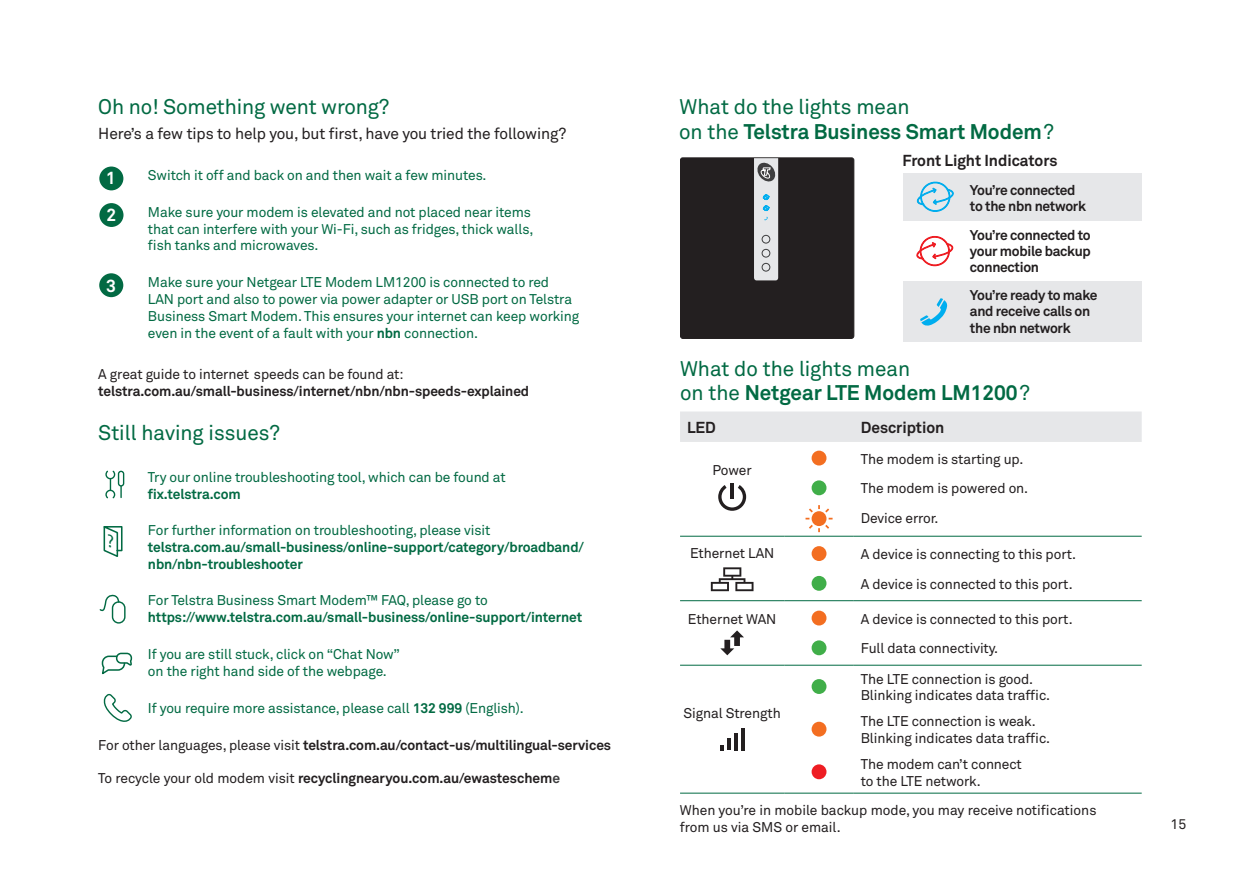
<style>
.page{position:relative;width:1241px;height:893px;background:#fff}
.page>*{position:absolute;margin:0;border:0;box-sizing:border-box;transform-origin:0 0}
.t1{font:21px/24.5px "Telstra Akkurat";color:#026a43}
.t2{font:700 17.68px "Telstra Akkurat";color:#fff}
.t3{font:15.75px "Telstra Akkurat";letter-spacing:-.005em;color:#231f20}
.t4{font:700 15.75px "Telstra Akkurat";color:#231f20}
.t5{font:14px/16.8px "Telstra Akkurat";letter-spacing:-.005em;color:#026a43}
.t6{font:14px/16.8px "Telstra Akkurat";letter-spacing:-.005em;color:#231f20}
.t7{font:700 14px/16.1px "Telstra Akkurat";letter-spacing:-.015em;color:#231f20}
.t8{font:700 14px/16.8px "Telstra Akkurat";letter-spacing:-.005em;color:#026a43}
.s1{font-weight:700}
.s2{font-weight:400}
.s3{color:#3e3e3f}
</style>
<div class="page">
<div style="left:902px;top:174px;width:239px;height:47px;background:#e6e7e9"></div>
<div style="left:902px;top:281px;width:239px;height:60px;background:#e6e7e9"></div>
<div style="left:99px;top:203px;width:24px;height:24px;background:#026a43;border-radius:50%"></div>
<div style="left:99px;top:273px;width:24px;height:24px;background:#026a43;border-radius:50%"></div>
<div style="left:99px;top:167px;width:24px;height:23px;background:#026a43;border-radius:50%"></div>
<svg style="left:916px;top:181px;width:38px;height:31px"></svg>
<svg style="left:916px;top:236px;width:38px;height:31px"></svg>
<svg style="left:920px;top:298px;width:27px;height:28px"></svg>
<div style="left:112px;top:601px;width:13px;height:23px;border:1px solid #026a43;border-radius:6px"></div>
<svg style="left:100px;top:595px;width:20px;height:18px"></svg>
<svg style="left:104px;top:694px;width:28px;height:28px"></svg>
<svg style="left:102px;top:653px;width:30px;height:21px"></svg>
<svg style="left:105px;top:471px;width:19px;height:27px"></svg>
<div style="left:680px;top:158px;width:173px;height:180px;background:#231f20;border-radius:2px"></div>
<div style="left:680px;top:157px;width:174px;height:182px;border:1px solid #231f20;border-radius:2px"></div>
<svg style="left:751px;top:157px;width:31px;height:124px"></svg>
<div style="left:680px;top:411px;width:461px;height:31px;background:#e6e7e9"></div>
<hr style="left:680px;top:536px;width:104px;height:1px;background:#026a43">
<hr style="left:784px;top:536px;width:69px;height:1px;background:#026a43">
<hr style="left:853px;top:536px;width:288px;height:1px;background:#026a43">
<hr style="left:680px;top:600px;width:104px;height:1px;background:#026a43">
<hr style="left:784px;top:600px;width:69px;height:1px;background:#026a43">
<hr style="left:853px;top:600px;width:288px;height:1px;background:#026a43">
<hr style="left:680px;top:665px;width:104px;height:1px;background:#026a43">
<hr style="left:784px;top:665px;width:69px;height:1px;background:#026a43">
<hr style="left:853px;top:665px;width:288px;height:1px;background:#026a43">
<hr style="left:680px;top:793px;width:104px;height:1px;background:#026a43">
<hr style="left:784px;top:793px;width:69px;height:1px;background:#026a43">
<hr style="left:853px;top:793px;width:288px;height:1px;background:#026a43">
<hr style="left:730px;top:483px;width:3px;height:15px;background:#231f20">
<svg style="left:718px;top:485px;width:28px;height:26px"></svg>
<div style="left:811px;top:451px;width:15px;height:14px;background:#f36e21;border-radius:50%"></div>
<div style="left:811px;top:480px;width:15px;height:15px;background:#40ae49;border-radius:50%"></div>
<div style="left:811px;top:511px;width:15px;height:15px;background:#f36e21;border-radius:50%"></div>
<svg style="left:825px;top:508px;width:4px;height:4px"></svg>
<svg style="left:825px;top:525px;width:4px;height:4px"></svg>
<svg style="left:710px;top:567px;width:43px;height:24px"></svg>
<div style="left:811px;top:546px;width:15px;height:15px;background:#f36e21;border-radius:50%"></div>
<div style="left:811px;top:576px;width:15px;height:15px;background:#40ae49;border-radius:50%"></div>
<svg style="left:720px;top:630px;width:24px;height:25px"></svg>
<div style="left:811px;top:611px;width:15px;height:14px;background:#f36e21;border-radius:50%"></div>
<div style="left:811px;top:640px;width:15px;height:15px;background:#40ae49;border-radius:50%"></div>
<svg style="left:741px;top:728px;width:3px;height:22px"></svg>
<svg style="left:734px;top:733px;width:3px;height:17px"></svg>
<svg style="left:727px;top:738px;width:3px;height:12px"></svg>
<svg style="left:720px;top:745px;width:3px;height:5px"></svg>
<div style="left:811px;top:679px;width:15px;height:15px;background:#40ae49;border-radius:50%"></div>
<div style="left:811px;top:722px;width:15px;height:15px;background:#f36e21;border-radius:50%"></div>
<div style="left:811px;top:764px;width:15px;height:15px;background:#ee1d23;border-radius:50%"></div>
<svg style="left:103px;top:526px;width:19px;height:31px"></svg>
<h3 class="t1" style="left:98px;top:95px;width:292px">Oh no! Something went wrong?</h3>
<p class="t3" style="left:98px;top:124px;width:469px">Here’s a few tips to help you, but first, have you tried the following?</p>
<p class="t5" style="left:148px;top:167px;width:340px">Switch it off and back on and then wait a few minutes.</p>
<p class="t5" style="left:148px;top:204px;width:387px">Make sure your modem is elevated and not placed near items that can interfere with your Wi-Fi, such as fridges, thick walls, fish tanks and microwaves.</p>
<p class="t5" style="left:148px;top:274px;width:433px">Make sure your Netgear LTE Modem LM1200 is connected to red<br>LAN port and also to power via power adapter or USB port on Telstra Business Smart Modem. This ensures your internet can keep working even in the event of a fault with your <span class="s1">nbn</span> connection.</p>
<p class="t7" style="left:98px;top:366px;width:432px;line-height:16.8px"><span class="s2">A great guide to internet speeds can be found at: </span>telstra.com.au/small-business/internet/nbn/nbn-speeds-explained</p>
<h3 class="t1" style="left:98px;top:421px;width:183px">Still having issues?</h3>
<p class="t5" style="left:148px;top:469px;width:359px">Try our online troubleshooting tool, which can be found at <span class="s1">fix.telstra.com</span></p>
<p class="t8" style="left:148px;top:522px;width:437px"><span class="s2">For further information on troubleshooting, please visit </span>telstra.com.au/small-business/online-support/category/broadband/ nbn/nbn-troubleshooter</p>
<p class="t8" style="left:148px;top:592px;width:435px"><span class="s2">For Telstra Business Smart Modem™ FAQ, please go to </span>https://www.telstra.com.au/small-business/online-support/internet</p>
<p class="t5" style="left:148px;top:646px;width:253px">If you are still stuck, click on “Chat Now” on the right hand side of the webpage.</p>
<p class="t5" style="left:148px;top:700px;width:377px">If you require more assistance, please call <span class="s1">132 999</span> (English).</p>
<p class="t7" style="left:98px;top:737px;width:514px"><span class="s2">For other languages, please visit</span> telstra.com.au/contact-us/multilingual-services</p>
<p class="t7" style="left:98px;top:770px;width:463px"><span class="s2">To recycle your old modem visit</span> recyclingnearyou.com.au/ewasteschem<span class="s3">e</span></p>
<p class="t2" style="left:106px;top:167px;width:11px">1</p>
<p class="t2" style="left:106px;top:204px;width:11px">2</p>
<p class="t2" style="left:106px;top:275px;width:11px">3</p>
<h3 class="t1" style="left:679px;top:95px;width:376px">What do the lights mean<br>on the <span class="s1">Telstra Business Smart Modem</span>?</h3>
<h4 class="t4" style="left:902px;top:151px;width:156px">Front Light Indicators</h4>
<p class="t7" style="left:969px;top:182px;width:117px">You’re connected to the nbn network</p>
<p class="t7" style="left:969px;top:226px;width:122px;text-align:justify">You’re connected to your mobile backup connection</p>
<p class="t7" style="left:969px;top:287px;width:129px">You’re ready to make and receive calls on the nbn network</p>
<h3 class="t1" style="left:680px;top:356px;width:351px">What do the lights mean<br>on the <span class="s1">Netgear LTE Modem LM1200</span>?</h3>
<p class="t4" style="left:687px;top:418px;width:30px">LED</p>
<p class="t4" style="left:860px;top:418px;width:85px">Description</p>
<p class="t6" style="left:712px;top:462px;width:41px">Power</p>
<p class="t6" style="left:860px;top:450px;width:164px">The modem is starting up.</p>
<p class="t6" style="left:860px;top:480px;width:169px">The modem is powered on.</p>
<p class="t6" style="left:860px;top:510px;width:79px">Device error.</p>
<p class="t6" style="left:690px;top:545px;width:86px">Ethernet LAN</p>
<p class="t6" style="left:860px;top:546px;width:217px">A device is connecting to this port.</p>
<p class="t6" style="left:860px;top:576px;width:213px">A device is connected to this port.</p>
<p class="t6" style="left:687px;top:611px;width:90px">Ethernet WAN</p>
<p class="t6" style="left:860px;top:610px;width:213px">A device is connected to this port.</p>
<p class="t6" style="left:860px;top:640px;width:139px">Full data connectivity.</p>
<p class="t6" style="left:683px;top:705px;width:99px">Signal Strength</p>
<p class="t6" style="left:860px;top:670px;width:191px">The LTE connection is good.<br>Blinking indicates data traffic.</p>
<p class="t6" style="left:860px;top:713px;width:191px">The LTE connection is weak.<br>Blinking indicates data traffic.</p>
<p class="t6" style="left:860px;top:756px;width:162px">The modem can’t connect to the LTE network.</p>
<p class="t6" style="left:679px;top:802px;width:418px">When you’re in mobile backup mode, you may receive notifications from us via SMS or email.</p>
<p class="t6" style="left:1170px;top:815px;width:17px">15</p>
</div>
